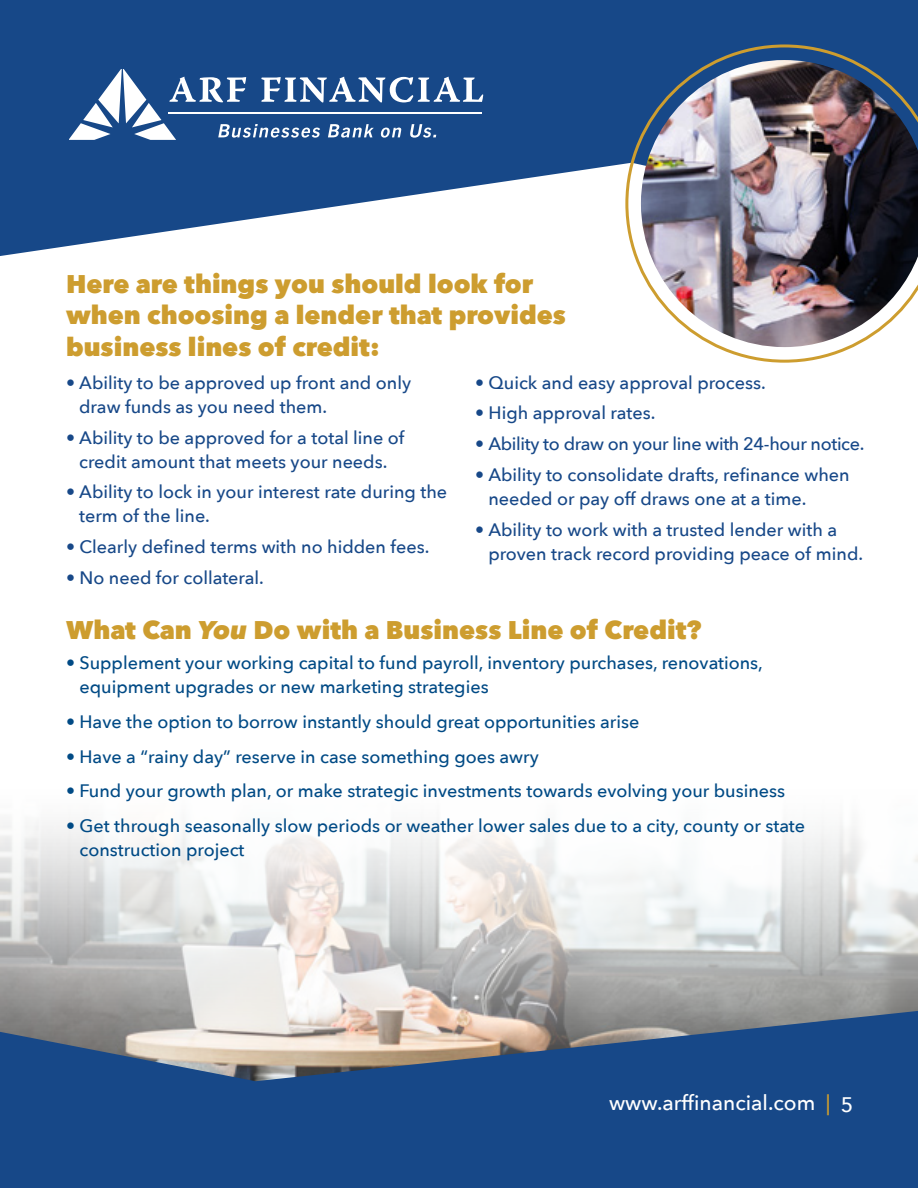
<style>
.page{position:relative;width:918px;height:1188px;background:#fff}
.page>*{position:absolute;margin:0;border:0;box-sizing:border-box;transform-origin:0 0}
.t1{font:800 25.5px/31.5px "Avenir Next";color:#cd9d2f}
.t2{font:500 21px "Avenir Next";color:#fff}
.t3{font:500 18px/24px "Avenir Next";color:#174888}
.t4{font:500 18px/24px "Avenir Next";color:#004a85}
.t5{font:500 18px "Avenir Next";letter-spacing:-.02em;color:#174888}
.s1{font-style:italic}
.s2{color:#cd9d2f}
</style>
<div class="page">
<img style="left:0;top:822px;width:918px;height:189px">
<svg style="left:0;top:1011px;width:918px;height:177px;fill:#174888"></svg>
<svg style="left:0;top:0;width:918px;height:256px;fill:#174888"></svg>
<svg style="left:69px;top:69px;width:414px;height:71px"></svg>
<svg style="left:625px;top:44px;width:293px;height:319px"></svg>
<img style="left:641px;top:60px;width:277px;height:287px">
<h1 class="t1" style="left:66px;top:268px;width:501px">Here are things you should look for when choosing a lender that provides business lines of credit:</h1>
<p class="t3" style="left:79px;top:370px;width:333px;text-indent:-13px">• Ability to be approved up front and only draw funds as you need them.</p>
<p class="t3" style="left:66px;top:425px;width:340px;text-align:center">• Ability to be approved for a total line of credit amount that meets your needs.</p>
<p class="t3" style="left:79px;top:479px;width:369px;text-indent:-13px">• Ability to lock in your interest rate during the term of the line.</p>
<p class="t3" style="left:66px;top:534px;width:365px">• Clearly defined terms with no hidden fees.</p>
<p class="t3" style="left:66px;top:565px;width:199px">• No need for collateral.</p>
<p class="t3" style="left:475px;top:370px;width:292px">• Quick and easy approval process.</p>
<p class="t3" style="left:475px;top:401px;width:182px">• High approval rates.</p>
<p class="t5" style="left:475px;top:429px;width:391px">• Ability to draw on your line with 24-hour notice.</p>
<p class="t3" style="left:488px;top:462px;width:363px;text-indent:-13px">• Ability to consolidate drafts, refinance when needed or pay off draws one at a time.</p>
<p class="t3" style="left:488px;top:517px;width:376px;text-indent:-13px">• Ability to work with a trusted lender with a proven track record providing peace of mind.</p>
<h1 class="t1" style="left:66px;top:614px;width:637px">What Can <span class="s1">You</span> Do with a Business Line of Credit?</h1>
<p class="t4" style="left:80px;top:650px;width:685px;text-indent:-14px">• Supplement your working capital to fund payroll, inventory purchases, renovations, equipment upgrades or new marketing strategies</p>
<p class="t4" style="left:66px;top:709px;width:575px">• Have the option to borrow instantly should great opportunities arise</p>
<p class="t4" style="left:66px;top:744px;width:474px">• Have a “rainy day” reserve in case something goes awry</p>
<p class="t4" style="left:66px;top:779px;width:721px">• Fund your growth plan, or make strategic investments towards evolving your business</p>
<p class="t4" style="left:80px;top:813px;width:727px;text-indent:-14px">• Get through seasonally slow periods or weather lower sales due to a city, county or state construction project</p>
<p class="t2" style="left:609px;top:1085px;width:246px">www.arffinancial.com <span class="s2">|</span> 5</p>
</div>
